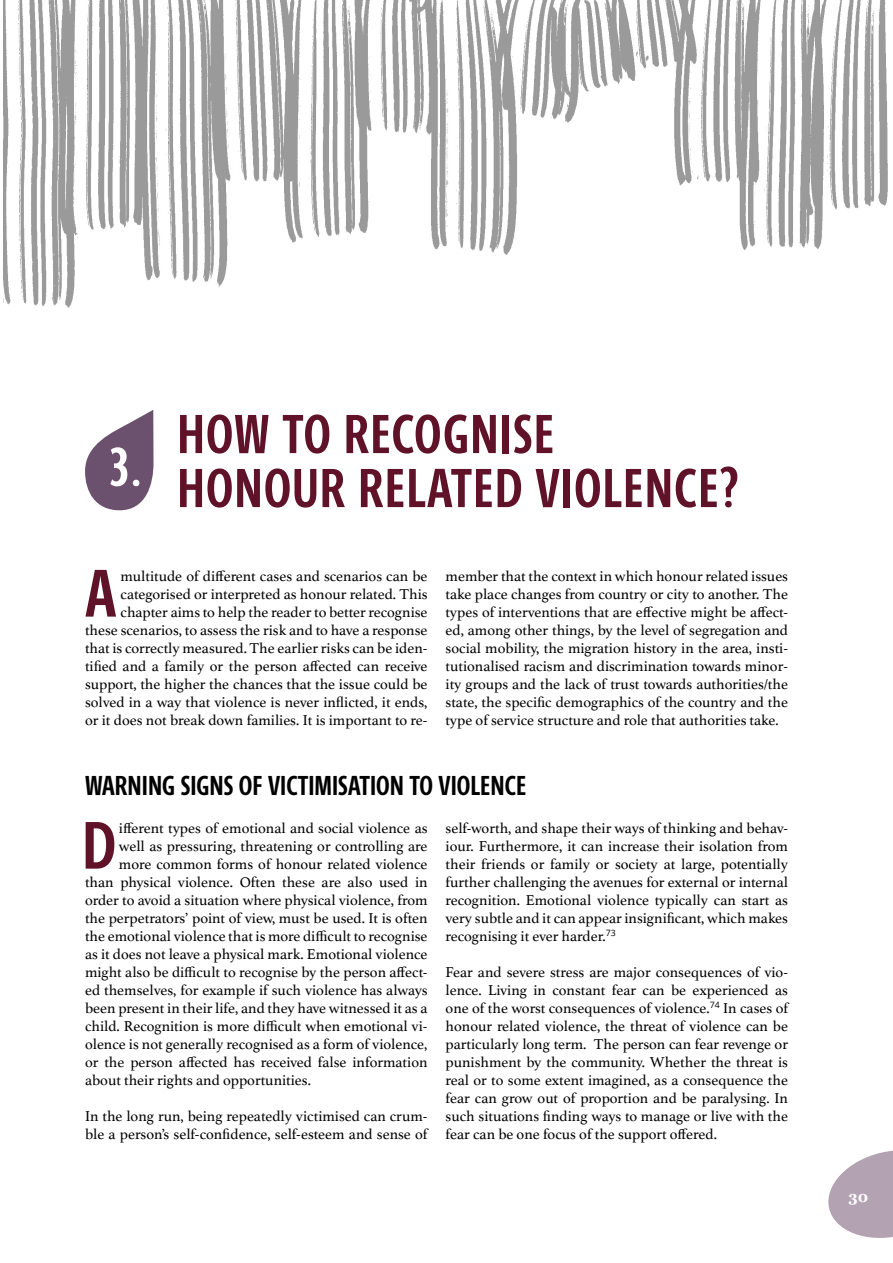
<style>
.page{position:relative;width:893px;height:1263px;background:#fff}
.page>*{position:absolute;margin:0;border:0;box-sizing:border-box;transform-origin:0 0}
.t1{font:700 66px "Parisine Std Comp Gris";color:#601228}
.t2{font:700 54px/54px "Parisine Std Comp Gris";letter-spacing:.02em;color:#601228}
.t3{font:700 54px "Parisine Std Comp Gris";color:#fff}
.t4{font:700 27px "Parisine Std Comp Gris";color:#000}
.t5{font:15px/18px "Athelas";color:#000;text-align:justify}
.t6{font:700 15px "Georgia";color:#fff}
</style>
<div class="page">
<svg style="left:828px;top:1150px;width:65px;height:88px"></svg>
<svg style="left:85px;top:412px;width:69px;height:98px"></svg>
<img style="left:3px;top:0;width:885px;height:412px">
<h2 class="t3" style="left:109px;top:435px;width:34px">3.</h2>
<h2 class="t2" style="left:177px;top:406px;width:563px">HOW TO RECOGNISE<br>HONOUR RELATED VIOLENCE?</h2>
<h1 class="t1" style="left:85px;top:555px;width:32px">A</h1>
<p class="t5" style="left:85px;top:566px;width:344px;text-align:right">multitude of different cases and scenarios can be categorised or interpreted as honour related. This chapter aims to help the reader to better recognise these scenarios, to assess the risk and to have a response that is correctly measured. The earlier risks can be iden&shy;tified and a family or the person affected can receive support, the higher the chances that the issue could be solved in a way that violence is never inflicted, it ends, or it does not break down families. It is important to re-</p>
<p class="t5" style="left:446px;top:566px;width:344px">member that the context in which honour related issues take place changes from country or city to another. The types of interventions that are effective might be affect&shy;ed, among other things, by the level of segregation and social mobility, the migration history in the area, insti&shy;tutionalised racism and discrimination towards minor&shy;ity groups and the lack of trust towards authorities/the state, the specific demographics of the country and the type of service structure and role that authorities take.</p>
<h3 class="t4" style="left:85px;top:770px;width:443px">WARNING SIGNS OF VICTIMISATION TO VIOLENCE</h3>
<h1 class="t1" style="left:82px;top:807px;width:35px">D</h1>
<p class="t5" style="left:119px;top:818px;width:310px">ifferent types of emotional and social violence as</p>
<p class="t5" style="left:446px;top:818px;width:344px">self-worth, and shape their ways of thinking and behav&shy;iour. Furthermore, it can increase their isolation from their friends or family or society at large, potentially further challenging the avenues for external or internal recognition. Emotional violence typically can start as very subtle and it can appear insignificant, which makes recognising it ever harder.<sup>73</sup></p>
<p class="t5" style="left:446px;top:962px;width:344px">Fear and severe stress are major consequences of vio&shy;lence. Living in constant fear can be experienced as one of the worst consequences of violence.<sup>74</sup> In cases of honour related violence, the threat of violence can be particularly long term. The person can fear revenge or punishment by the community. Whether the threat is real or to some extent imagined, as a consequence the fear can grow out of proportion and be paralysing. In such situations finding ways to manage or live with the fear can be one focus of the support offered.</p>
<p class="t5" style="left:119px;top:836px;width:310px">well as pressuring, threatening or controlling are</p>
<p class="t5" style="left:119px;top:854px;width:310px">more common forms of honour related violence</p>
<p class="t5" style="left:85px;top:872px;width:344px">than physical violence. Often these are also used in</p>
<p class="t5" style="left:85px;top:890px;width:344px">order to avoid a situation where physical violence, from</p>
<p class="t5" style="left:85px;top:908px;width:344px">the perpetrators’ point of view, must be used. It is often</p>
<p class="t5" style="left:85px;top:926px;width:344px">the emotional violence that is more difficult to recognise</p>
<p class="t5" style="left:85px;top:944px;width:344px">as it does not leave a physical mark. Emotional violence</p>
<p class="t5" style="left:85px;top:962px;width:344px">might also be difficult to recognise by the person affect-</p>
<p class="t5" style="left:85px;top:980px;width:344px">ed themselves, for example if such violence has always</p>
<p class="t5" style="left:85px;top:998px;width:344px">been present in their life, and they have witnessed it as a</p>
<p class="t5" style="left:85px;top:1016px;width:344px">child. Recognition is more difficult when emotional vi-</p>
<p class="t5" style="left:85px;top:1034px;width:344px">olence is not generally recognised as a form of violence,</p>
<p class="t5" style="left:85px;top:1052px;width:344px">or the person affected has received false information</p>
<p class="t5" style="left:85px;top:1070px;width:227px">about their rights and opportunities.</p>
<p class="t5" style="left:85px;top:1106px;width:344px">In the long run, being repeatedly victimised can crum&shy;ble a person’s self-confidence, self-esteem and sense of</p>
<p class="t6" style="left:848px;top:1186px;width:21px">30</p>
</div>
